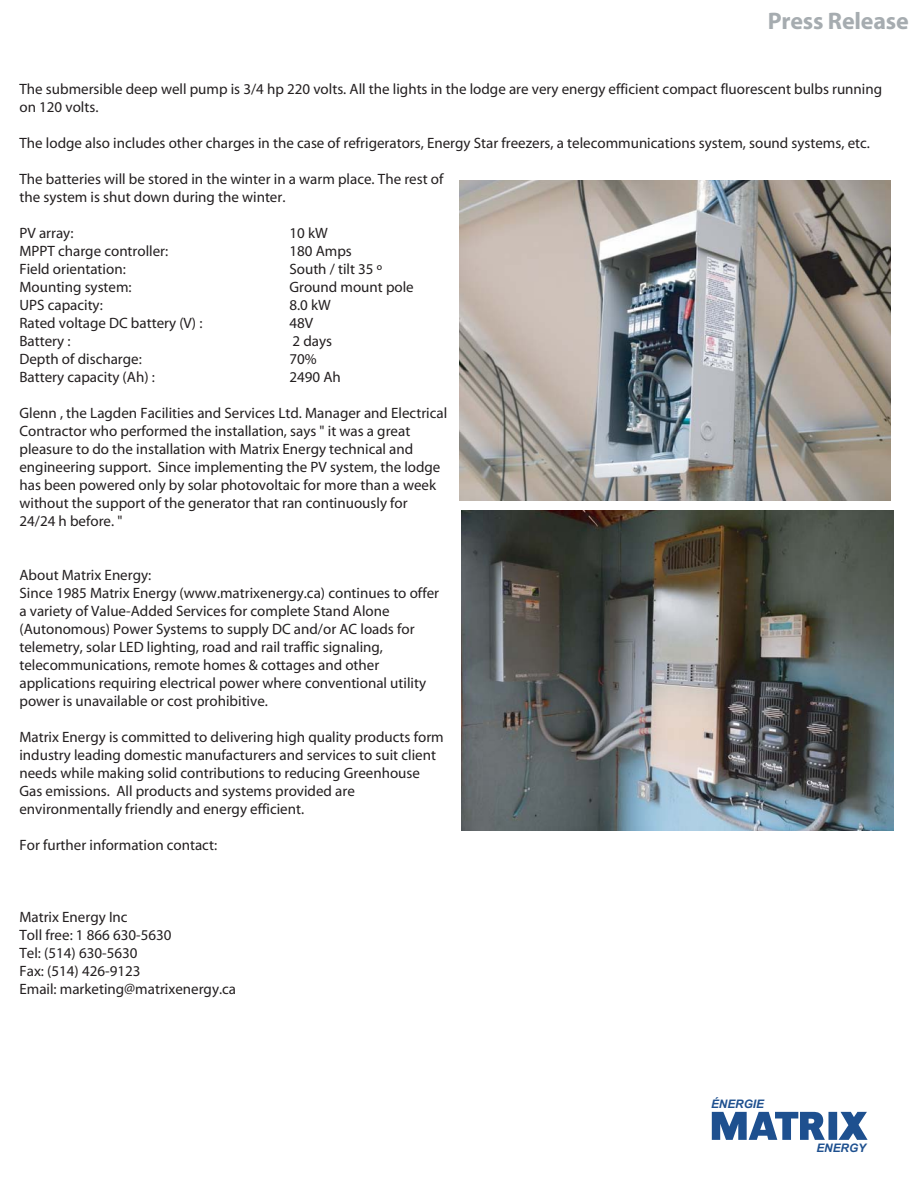
<style>
.page{position:relative;width:918px;height:1188px;background:#fff}
.page>*{position:absolute;margin:0;border:0;box-sizing:border-box;transform-origin:0 0}
.t1{font:700 24px "Myriad Pro";letter-spacing:-.01em;color:#a6acb0}
.t2{font:15px/18px "Myriad";color:#231f20}
.t3{font:italic 700 11.7px "Arial";color:#1e508f}
</style>
<div class="page">
<svg style="left:712px;top:1112px;width:156px;height:28px"></svg>
<img style="left:461px;top:510px;width:432px;height:321px">
<img style="left:459px;top:180px;width:432px;height:321px">
<p class="t1" style="left:768px;top:12px;width:143px">Press Release</p>
<p class="t2" style="left:19px;top:82px;width:864px">The submersible deep well pump is 3/4 hp 220 volts. All the lights in the lodge are very energy efficient compact fluorescent bulbs running on 120 volts.</p>
<p class="t2" style="left:19px;top:136px;width:852px">The lodge also includes other charges in the case of refrigerators, Energy Star freezers, a telecommunications system, sound systems, etc.</p>
<p class="t2" style="left:19px;top:172px;width:426px">The batteries will be stored in the winter in a warm place. The rest of the system is shut down during the winter.</p>
<p class="t2" style="left:19px;top:226px;width:55px">PV array:</p>
<p class="t2" style="left:289px;top:226px;width:40px">10 kW</p>
<p class="t2" style="left:19px;top:244px;width:150px">MPPT charge controller:</p>
<p class="t2" style="left:289px;top:244px;width:64px">180 Amps</p>
<p class="t2" style="left:19px;top:262px;width:108px">Field orientation:</p>
<p class="t2" style="left:289px;top:262px;width:94px">South / tilt 35 º</p>
<p class="t2" style="left:19px;top:280px;width:114px">Mounting system:</p>
<p class="t2" style="left:289px;top:280px;width:126px">Ground mount pole</p>
<p class="t2" style="left:19px;top:298px;width:85px">UPS capacity:</p>
<p class="t2" style="left:289px;top:298px;width:43px">8.0 kW</p>
<p class="t2" style="left:19px;top:316px;width:185px">Rated voltage DC battery (V) :</p>
<p class="t2" style="left:289px;top:316px;width:25px">48V</p>
<p class="t2" style="left:19px;top:334px;width:53px">Battery :</p>
<p class="t2" style="left:293px;top:334px;width:41px">2 days</p>
<p class="t2" style="left:19px;top:352px;width:124px">Depth of discharge:</p>
<p class="t2" style="left:289px;top:352px;width:29px">70%</p>
<p class="t2" style="left:19px;top:370px;width:137px">Battery capacity (Ah) :</p>
<p class="t2" style="left:289px;top:370px;width:53px">2490 Ah</p>
<p class="t2" style="left:19px;top:406px;width:429px">Glenn , the Lagden Facilities and Services Ltd. Manager and Electrical Contractor who performed the installation, says " it was a great pleasure to do the installation with Matrix Energy technical and engineering support. Since implementing the PV system, the lodge has been powered only by solar photovoltaic for more than a week without the support of the generator that ran continuously for 24/24 h before. "</p>
<p class="t2" style="left:19px;top:568px;width:421px">About Matrix Energy:<br>Since 1985 Matrix Energy (www.matrixenergy.ca) continues to offer a variety of Value-Added Services for complete Stand Alone (Autonomous) Power Systems to supply DC and/or AC loads for telemetry, solar LED lighting, road and rail traffic signaling, telecommunications, remote homes &amp; cottages and other applications requiring electrical power where conventional utility power is unavailable or cost prohibitive.</p>
<p class="t2" style="left:19px;top:730px;width:426px">Matrix Energy is committed to delivering high quality products form industry leading domestic manufacturers and services to suit client needs while making solid contributions to reducing Greenhouse Gas emissions. All products and systems provided are environmentally friendly and energy efficient.</p>
<p class="t2" style="left:19px;top:838px;width:199px">For further information contact:</p>
<p class="t2" style="left:19px;top:910px;width:218px">Matrix Energy Inc<br>Toll free: 1 866 630-5630<br>Tel: (514) 630-5630<br>Fax: (514) 426-9123<br>Email: marketing@matrixenergy.ca</p>
<p class="t3" style="left:711px;top:1098px;width:54px">ÉNERGIE</p>
<p class="t3" style="left:816px;top:1142px;width:51px">ENERGY</p>
</div>
